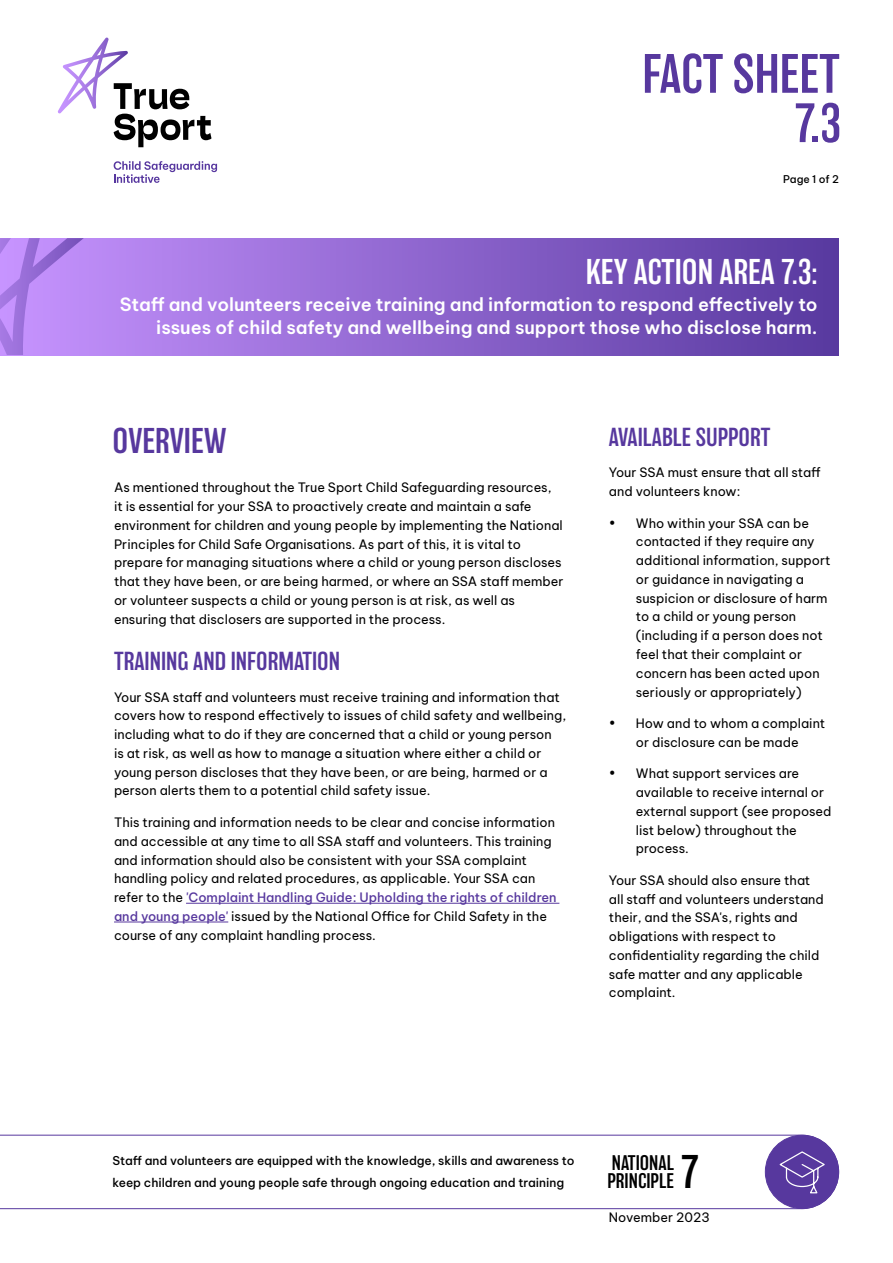
<style>
.page{position:relative;width:893px;height:1263px;background:#fff}
.page>*{position:absolute;margin:0;border:0;box-sizing:border-box;transform-origin:0 0}
.t1{font:300 51px "Balboa";color:#57389e}
.t2{font:300 43.5px "Balboa";color:#000}
.t3{font:300 33px "Balboa";color:#fff}
.t4{font:300 33px "Balboa";color:#57389e}
.t5{font:300 24px "Balboa";color:#57389e}
.t6{font:300 19.5px/18.3px "Balboa";color:#000}
.t7{font:600 18px/22.5px "Be Vietnam Pro";color:#fff;text-align:right}
.t8{font:12.75px/18.8px "Be Vietnam Pro";color:#000}
.t9{font:12.75px "Be Vietnam Pro";color:#000101}
.t10{font:500 12px/22.2px "Be Vietnam Pro";color:#000}
.t11{font:500 10.5px "Be Vietnam Pro";letter-spacing:-.01em;color:#000}
.s1{font-weight:500;color:#57389e}
</style>
<div class="page">
<hr style="left:186px;top:903px;width:373px;height:1px;background:#57389e">
<hr style="left:114px;top:922px;width:114px;height:1px;background:#57389e">
<svg style="left:114px;top:161px;width:103px;height:22px"></svg>
<svg style="left:58px;top:38px;width:154px;height:109px"></svg>
<svg style="left:84px;top:238px;width:755px;height:117px;background:#8961ca"></svg>
<svg style="left:0;top:238px;width:84px;height:117px;background:#b686f0"></svg>
<svg style="left:0;top:1134px;width:839px;height:75px"></svg>
<div style="left:765px;top:1135px;width:74px;height:73px;background:#57389e;border-radius:50%"></div>
<div style="left:765px;top:1135px;width:74px;height:74px;border:1px solid #57389e;border-radius:50%"></div>
<svg style="left:779px;top:1151px;width:46px;height:43px"></svg>
<h1 class="t1" style="left:642px;top:47px;width:199px">FACT SHEET</h1>
<h1 class="t1" style="left:794px;top:96px;width:50px">7.3</h1>
<p class="t11" style="left:783px;top:170px;width:57px">Page 1 of 2</p>
<h3 class="t3" style="left:586px;top:255px;width:234px">KEY ACTION AREA 7.3:</h3>
<h3 class="t7" style="left:120px;top:291px;width:699px">Staff and volunteers receive training and information to respond effectively to issues of child safety and wellbeing and support those who disclose harm.</h3>
<h3 class="t4" style="left:113px;top:424px;width:115px">OVERVIEW</h3>
<p class="t8" style="left:114px;top:477px;width:451px">As mentioned throughout the True Sport Child Safeguarding resources, it is essential for your SSA to proactively create and maintain a safe environment for children and young people by implementing the National Principles for Child Safe Organisations. As part of this, it is vital to prepare for managing situations where a child or young person discloses that they have been, or are being harmed, or where an SSA staff member or volunteer suspects a child or young person is at risk, as well as ensuring that disclosers are supported in the process.</p>
<h3 class="t5" style="left:114px;top:649px;width:228px">TRAINING AND INFORMATION</h3>
<p class="t8" style="left:114px;top:686px;width:454px">Your SSA staff and volunteers must receive training and information that covers how to respond effectively to issues of child safety and wellbeing, including what to do if they are concerned that a child or young person<br>is at risk, as well as how to manage a situation where either a child or young person discloses that they have been, or are being, harmed or a person alerts them to a potential child safety issue.</p>
<p class="t8" style="left:114px;top:812px;width:444px">This training and information needs to be clear and concise information and accessible at any time to all SSA staff and volunteers. This training and information should also be consistent with your SSA complaint handling policy and related procedures, as applicable. Your SSA can refer to the <span class="s1">'Complaint Handling Guide: Upholding the rights of children and young people'</span> issued by the National Office for Child Safety in the course of any complaint handling process.</p>
<h3 class="t5" style="left:609px;top:424px;width:163px">AVAILABLE SUPPORT</h3>
<p class="t8" style="left:609px;top:462px;width:213px">Your SSA must ensure that all staff and volunteers know:</p>
<p class="t8" style="left:636px;top:512px;width:196px;text-indent:-27px">• Who within your SSA can be contacted if they require any additional information, support or guidance in navigating a suspicion or disclosure of harm to a child or young person (including if a person does not feel that their complaint or concern has been acted upon seriously or appropriately)</p>
<p class="t8" style="left:609px;top:713px;width:218px;text-align:center">• How and to whom a complaint or disclosure can be made</p>
<p class="t8" style="left:636px;top:763px;width:197px;text-indent:-27px">• What support services are available to receive internal or external support (see proposed list below) throughout the process.</p>
<p class="t8" style="left:609px;top:869px;width:216px">Your SSA should also ensure that all staff and volunteers understand their, and the SSA's, rights and obligations with respect to confidentiality regarding the child safe matter and any applicable complaint.</p>
<p class="t10" style="left:113px;top:1148px;width:464px">Staff and volunteers are equipped with the knowledge, skills and awareness to keep children and young people safe through ongoing education and training</p>
<h3 class="t6" style="left:607px;top:1154px;width:68px">NATIONAL<br>PRINCIPLE</h3>
<h2 class="t2" style="left:680px;top:1149px;width:21px">7</h2>
<p class="t9" style="left:609px;top:1206px;width:102px">November 2023</p>
</div>
